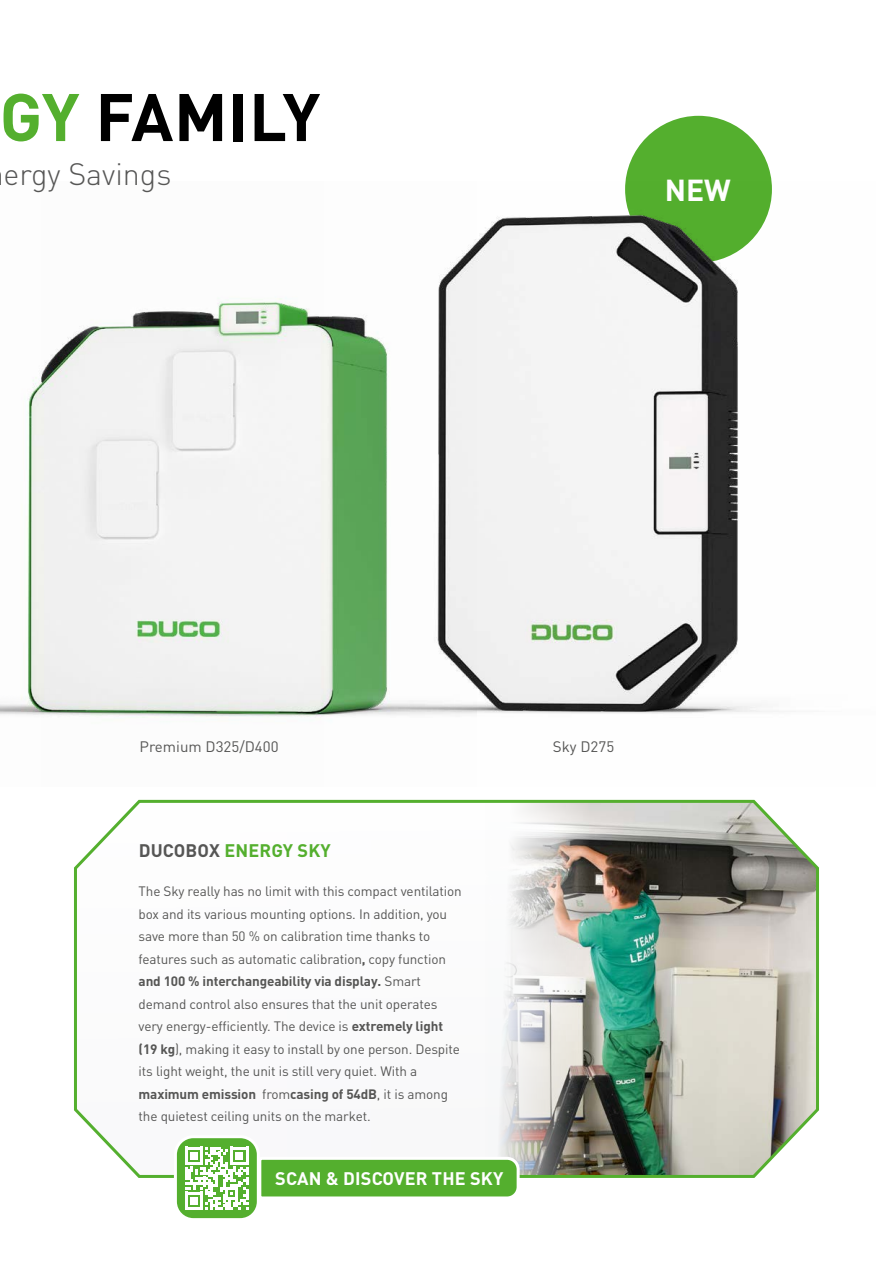
<style>
.page{position:relative;width:893px;height:1263px;background:#fff}
.page>*{position:absolute;margin:0;border:0;box-sizing:border-box;transform-origin:0 0}
.t1{font:700 66.15px "DINOT";letter-spacing:.005em;color:#000}
.t2{font:300 30.45px "DINOT";color:#565655}
.t3{font:700 30px "DINOT";color:#fff}
.t4{font:700 18px "DINOT";letter-spacing:.01em;color:#fff}
.t5{font:700 18px "DINOT";letter-spacing:.01em;color:#54af2e}
.t6{font:15px "DINOT";color:#565655}
.t7{font:13.5px/22.5px "DINOT";letter-spacing:-.01em;color:#565655}
.s1{color:#54af2e}
.s2{color:#565655}
.s3{font-weight:700}
</style>
<div class="page">
<svg style="left:74px;top:799px;width:745px;height:379px"></svg>
<div style="left:625px;top:116px;width:147px;height:147px;background:#54af2e;border-radius:50%"></div>
<img style="left:477px;top:182px;width:302px;height:532px">
<img style="left:323px;top:239px;width:154px;height:477px">
<img style="left:0;top:298px;width:323px;height:421px">
<svg style="left:260px;top:1155px;width:261px;height:42px;background:#6cba4c"></svg>
<div style="left:175px;top:1137px;width:83px;height:82px;background:#54af2e;border-radius:18px"></div>
<svg style="left:185px;top:1147px;width:63px;height:62px"></svg>
<div style="left:174px;top:1135px;width:86px;height:86px;border:3px solid #fff;border-radius:18px"></div>
<h1 class="t1" style="left:0;top:72px;width:322px"><span class="s1">GY</span> FAMILY</h1>
<h2 class="t2" style="left:4px;top:153px;width:169px">ergy Savings</h2>
<h3 class="t3" style="left:665px;top:169px;width:68px">NEW</h3>
<p class="t6" style="left:140px;top:736px;width:140px">Premium D325/D400</p>
<p class="t6" style="left:553px;top:736px;width:63px">Sky D275</p>
<h3 class="t5" style="left:139px;top:838px;width:194px"><span class="s2">DUCOBOX</span> ENERGY SKY</h3>
<p class="t7" style="left:139px;top:879px;width:325px">The Sky really has no limit with this compact ventilation box and its various mounting options. In addition, you save more than 50 % on calibration time thanks to features such as automatic calibration<span class="s3">,</span> copy function <span class="s3">and 100 % interchangeability via display.</span> Smart demand control also ensures that the unit operates very energy-efficiently. The device is <span class="s3">extremely light (19 kg</span>), making it easy to install by one person. Despite its light weight, the unit is still very quiet. With a <span class="s3">maximum emission</span> from<span class="s3">casing of 54dB</span>, it is among the quietest ceiling units on the market.</p>
<h3 class="t4" style="left:275px;top:1166px;width:230px">SCAN &amp; DISCOVER THE SKY</h3>
</div>
